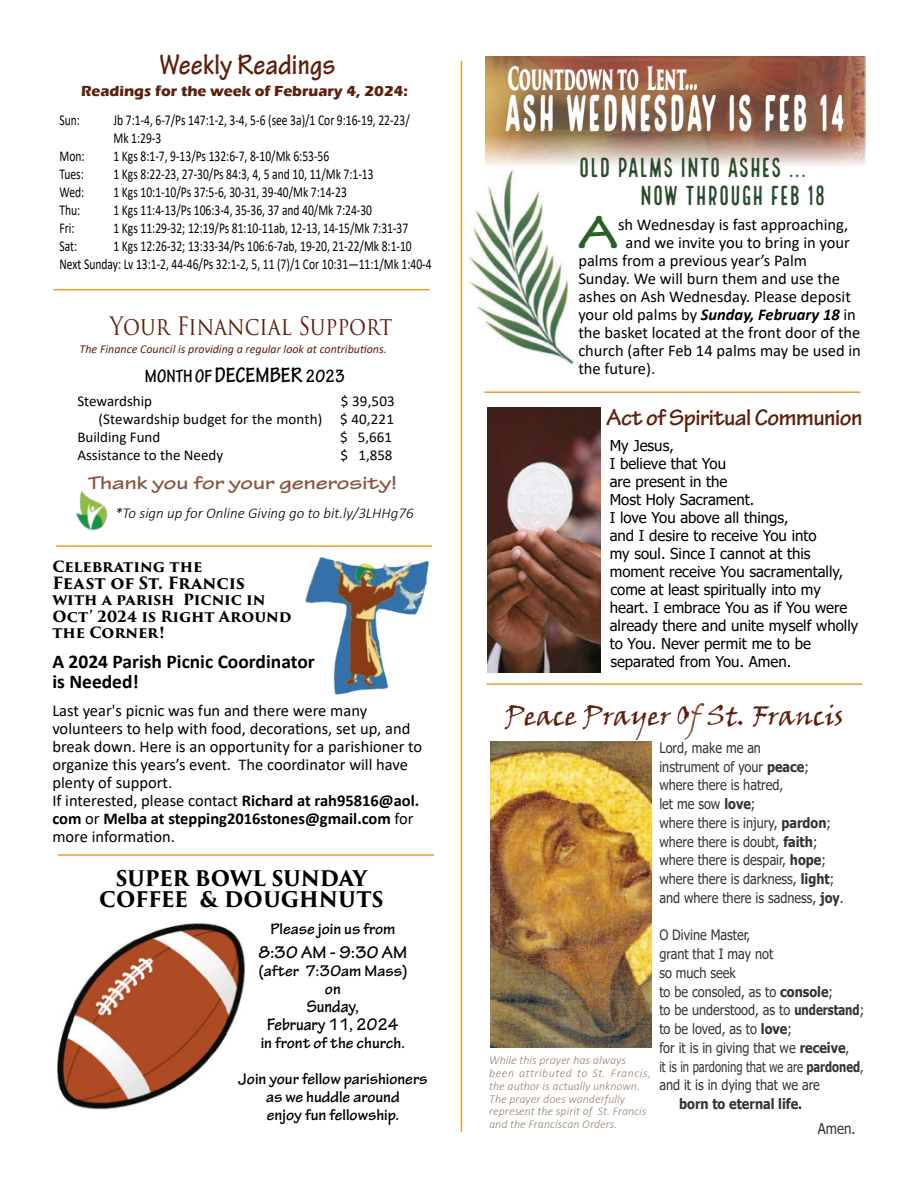
<style>
.page{position:relative;width:918px;height:1188px;background:#fff}
.page>*{position:absolute;margin:0;border:0;box-sizing:border-box;transform-origin:0 0}
.t1{font:700 expanded 48.3px "Tekton Pro";color:#2a5e2b}
.t2{font:47.85px "Local Brewery Four";letter-spacing:-.015em;color:#fff;scale:.85 1}
.t3{font:700 30.15px "Tekton Pro";letter-spacing:.01em;color:#5d200c;scale:.85 1}
.t4{font:700 30px "Trajan Pro 3";color:#fff;scale:.47 1}
.t5{font:27px/28.5px "Local Brewery Four";letter-spacing:-.005em;color:#294c2b}
.t6{font:27px "Viner Hand ITC";color:#5d200c}
.t7{font:24.75px "Trajan Pro 3";color:#5d200c;scale:.85 1}
.t8{font:700 24px "Tekton Pro";letter-spacing:-.02em;color:#5d200c}
.t9{font:700 21px/21px "Trajan Pro 3";letter-spacing:-.01em;color:#000;text-align:center}
.t10{font:700 19.5px/19.5px "Calibri";color:#000}
.t11{font:700 expanded 19.5px "Tekton Pro";color:#895542}
.t12{font:700 condensed 19.05px "Tekton Pro";color:#000}
.t13{font:700 18px/18px "Tekton Pro";color:#000;text-align:center;scale:.9 1}
.t14{font:700 18px "Tekton Pro";color:#000}
.t15{font:16.5px/18px "Twpgql Calibri";color:#000}
.t16{font:700 16.5px/18px "Tekton Pro";color:#000;text-align:center}
.t17{font:16.5px "Xdnnbq Calibri";color:#000}
.t18{font:700 16.5px "Calibri";color:#000}
.t19{font:italic 700 16.5px "Calibri";color:#000}
.t20{font:700 16.5px "Trajan Pro 3";color:#000}
.t21{font:15px/18px "Twpgql Calibri";color:#000;scale:.77 1}
.t22{font:15px/18px "Fdcdgy Tahoma";color:#000}
.t23{font:15px "Twpgql Calibri";color:#000}
.t24{font:700 15px/16.5px "Trajan Pro 3";letter-spacing:-.005em;color:#000}
.t25{font:italic 300 15px "Txnykm Calibri";color:#000}
.t26{font:700 15px "Eras ITC";color:#5d200c}
.t27{font:15px "Npnwrg Tahoma";color:#000;scale:.89 1}
.t28{font:14.25px/18.8px "Npnwrg Tahoma";color:#000;scale:.89 1}
.t29{font:700 14.25px "Tahoma";color:#000;scale:.89 1}
.t30{font:italic 300 12px/12.8px "Tlflpc Calibri";color:#694d30}
.t31{font:italic 12px "Calibri";color:#5d200c}
.s1{font-size:22.5px}
.s2{font-family:"Calibri";font-weight:700}
.s3{font-family:"Twpgql Calibri";font-weight:400}
.s4{font-family:"Twpgql Calibri";font-weight:400;font-style:normal}
.s5{color:#7f4631}
.s6{font-family:"Tahoma";font-weight:700}
</style>
<div class="page">
<img style="left:487px;top:408px;width:113px;height:265px">
<hr style="left:486px;top:683px;width:376px;height:2px;background:#ea9d2b">
<hr style="left:484px;top:391px;width:376px;height:2px;background:#ea9d2b">
<img style="left:490px;top:741px;width:161px;height:307px">
<hr style="left:56px;top:545px;width:376px;height:2px;background:#ea9d2b">
<hr style="left:58px;top:854px;width:376px;height:2px;background:#ea9d2b">
<img style="left:76px;top:492px;width:32px;height:38px">
<hr style="left:53px;top:289px;width:376px;height:1px;background:#ea9d2b">
<hr style="left:461px;top:61px;width:1px;height:1071px;background:#ea9d2b">
<img style="left:305px;top:556px;width:124px;height:139px">
<img style="left:485px;top:57px;width:380px;height:109px">
<img style="left:469px;top:170px;width:106px;height:195px">
<img style="left:56px;top:923px;width:190px;height:186px">
<h3 class="t3" style="left:160px;top:47px;width:208px">Weekly Readings</h3>
<p class="t26" style="left:81px;top:82px;width:328px">Readings for the week of February 4, 2024:</p>
<p class="t21" style="left:60px;top:111px;width:28px">Sun:</p>
<p class="t21" style="left:114px;top:111px;width:386px">Jb 7:1-4, 6-7/Ps 147:1-2, 3-4, 5-6 (see 3a)/1 Cor 9:16-19, 22-23/<br>Mk 1:29-3</p>
<p class="t21" style="left:60px;top:147px;width:34px">Mon:</p>
<p class="t21" style="left:114px;top:147px;width:282px">1 Kgs 8:1-7, 9-13/Ps 132:6-7, 8-10/Mk 6:53-56</p>
<p class="t21" style="left:60px;top:165px;width:33px">Tues:</p>
<p class="t21" style="left:114px;top:165px;width:339px">1 Kgs 8:22-23, 27-30/Ps 84:3, 4, 5 and 10, 11/Mk 7:1-13</p>
<p class="t21" style="left:60px;top:183px;width:34px">Wed:</p>
<p class="t21" style="left:114px;top:183px;width:305px">1 Kgs 10:1-10/Ps 37:5-6, 30-31, 39-40/Mk 7:14-23</p>
<p class="t21" style="left:60px;top:201px;width:29px">Thu:</p>
<p class="t21" style="left:114px;top:201px;width:337px">1 Kgs 11:4-13/Ps 106:3-4, 35-36, 37 and 40/Mk 7:24-30</p>
<p class="t21" style="left:60px;top:219px;width:21px">Fri:</p>
<p class="t21" style="left:114px;top:219px;width:384px">1 Kgs 11:29-32; 12:19/Ps 81:10-11ab, 12-13, 14-15/Mk 7:31-37</p>
<p class="t21" style="left:60px;top:237px;width:24px">Sat:</p>
<p class="t21" style="left:60px;top:237px;width:485px;text-indent:54px">1 Kgs 12:26-32; 13:33-34/Ps 106:6-7ab, 19-20, 21-22/Mk 8:1-10<br>Next Sunday: Lv 13:1-2, 44-46/Ps 32:1-2, 5, 11 (7)/1 Cor 10:31—11:1/Mk 1:40-4</p>
<h3 class="t7" style="left:110px;top:309px;width:334px">Your Financial Support</h3>
<p class="t31" style="left:80px;top:340px;width:309px">The Finance Council is providing a regular look at contributions.</p>
<p class="t12" style="left:145px;top:365px;width:201px">MONTH OF <span class="s1">DECEMBER</span> 2023</p>
<p class="t23" style="left:77px;top:391px;width:76px">Stewardship</p>
<p class="t23" style="left:341px;top:391px;width:55px">$ 39,503</p>
<p class="t23" style="left:99px;top:409px;width:297px">(Stewardship budget for the month) $ 40,221</p>
<p class="t23" style="left:77px;top:427px;width:85px">Building Fund</p>
<p class="t23" style="left:340px;top:427px;width:53px">$ 5,661</p>
<p class="t23" style="left:77px;top:445px;width:147px">Assistance to the Needy</p>
<p class="t23" style="left:341px;top:445px;width:53px">$ 1,858</p>
<h3 class="t11" style="left:88px;top:472px;width:310px">Thank you for your generosity!</h3>
<p class="t25" style="left:115px;top:504px;width:300px">*To sign up for Online Giving go to bit.ly/3LHHg76</p>
<p class="t24" style="left:52px;top:559px;width:152px">Celebrating the</p>
<p class="t20" style="left:52px;top:571px;width:194px">Feast of St. Francis</p>
<p class="t24" style="left:52px;top:592px;width:241px">with a parish Picnic in<br>Oct’ 2024 is Right Around the Corner!</p>
<h3 class="t10" style="left:52px;top:652px;width:264px">A 2024 Parish Picnic Coordinator is Needed!</h3>
<p class="t15" style="left:52px;top:701px;width:316px">Last year's picnic was fun and there were many</p>
<p class="t17" style="left:52px;top:717px;width:360px">volunteers to help with food, decorations, set up, and</p>
<p class="t15" style="left:52px;top:737px;width:371px">break down. Here is an opportunity for a parishioner to organize this years’s event. The coordinator will have plenty of support.<br>If interested, please contact <span class="s2">Richard at rah95816@aol.</span></p>
<p class="t18" style="left:52px;top:807px;width:363px">com <span class="s3">or</span> Melba at stepping2016stones@gmail.com <span class="s3">for</span></p>
<p class="t17" style="left:52px;top:825px;width:124px">more information.</p>
<h3 class="t9" style="left:99px;top:868px;width:286px">SUPER BOWL SUNDAY<br>COFFEE &amp; DOUGHNUTS</h3>
<p class="t16" style="left:271px;top:920px;width:126px">Please join us from</p>
<p class="t14" style="left:259px;top:942px;width:150px">8:30 AM - 9:30 AM</p>
<p class="t16" style="left:258px;top:962px;width:151px">(after 7:30am Mass) on</p>
<p class="t13" style="left:267px;top:998px;width:147px">Sunday,<br>February 11, 2024</p>
<p class="t16" style="left:238px;top:1025px;width:191px;line-height:36px">in front of the church.<br>Join your fellow parishioners</p>
<p class="t16" style="left:266px;top:1088px;width:135px;text-align:left">as we huddle around enjoy fun fellowship.</p>
<h3 class="t4" style="left:507px;top:57px;width:405px">Countdown to Lent...</h3>
<h2 class="t2" style="left:504px;top:87px;width:403px">ASH WEDNESDAY IS FEB 14</h2>
<h3 class="t5" style="left:640px;top:155px;width:187px;text-indent:-62px">OLD PALMS INTO ASHES ...<br>NOW THROUGH FEB 18</h3>
<h1 class="t1" style="left:578px;top:204px;width:41px">A</h1>
<p class="t15" style="left:618px;top:215px;width:232px">sh Wednesday is fast approaching,</p>
<p class="t15" style="left:626px;top:233px;width:226px">and we invite you to bring in your</p>
<p class="t15" style="left:578px;top:251px;width:230px">palms from a previous year’s Palm</p>
<p class="t15" style="left:578px;top:269px;width:263px">Sunday. We will burn them and use the</p>
<p class="t15" style="left:578px;top:287px;width:274px">ashes on Ash Wednesday. Please deposit</p>
<p class="t19" style="left:578px;top:303px;width:279px"><span class="s4">your old palms by</span> Sunday, February 18 <span class="s4">in</span></p>
<p class="t15" style="left:578px;top:323px;width:284px">the basket located at the front door of the</p>
<p class="t17" style="left:578px;top:339px;width:284px">church (after Feb 14 palms may be used in</p>
<p class="t15" style="left:578px;top:359px;width:78px">the future).</p>
<h3 class="t8" style="left:606px;top:404px;width:258px">Act of Spiritual Communion</h3>
<p class="t22" style="left:610px;top:437px;width:250px">My Jesus,<br>I believe that You<br>are present in the<br>Most Holy Sacrament.<br>I love You above all things,<br>and I desire to receive You into<br>my soul. Since I cannot at this moment receive You sacramentally, come at least spiritually into my heart. I embrace You as if You were already there and unite myself wholly to You. Never permit me to be separated from You. Amen.</p>
<h3 class="t6" style="left:505px;top:699px;width:340px">Peace Prayer O<span class="s5">f</span> St. Francis</h3>
<p class="t28" style="left:659px;top:739px;width:209px">Lord, make me an<br>instrument of your <span class="s6">peace</span>; where there is hatred,<br>let me sow <span class="s6">love</span>;<br>where there is injury, <span class="s6">pardon</span>; where there is doubt, <span class="s6">faith</span>; where there is despair, <span class="s6">hope</span>; where there is darkness, <span class="s6">light</span>; and where there is sadness, <span class="s6">joy</span>.</p>
<p class="t28" style="left:659px;top:927px;width:232px">O Divine Master,<br>grant that I may not<br>so much seek<br>to be consoled, as to <span class="s6">console</span>;<br>to be understood, as to <span class="s6">understand</span>; to be loved, as to <span class="s6">love</span>;<br>for it is in giving that we <span class="s6">receive</span>,<br>it is in pardoning that we are <span class="s6">pardoned</span>, and it is in dying that we are</p>
<p class="t29" style="left:679px;top:1094px;width:140px">born to eternal life.</p>
<p class="t27" style="left:818px;top:1118px;width:44px">Amen.</p>
<p class="t30" style="left:489px;top:1054px;width:164px">While this prayer has always been attributed to St. Francis, the author is actually unknown.<br>The prayer does wonderfully represent the spirit of St. Francis and the Franciscan Orders.</p>
</div>
